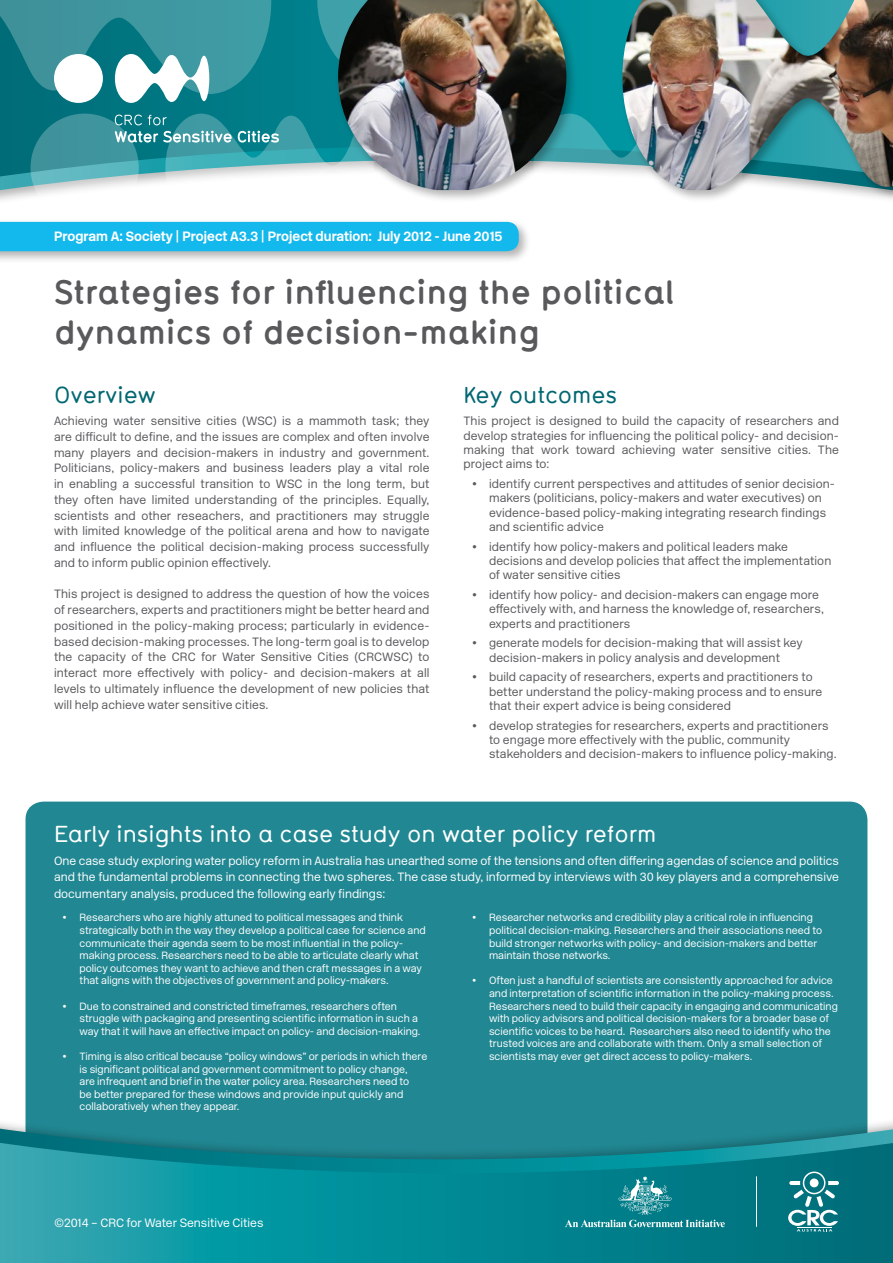
<style>
.page{position:relative;width:893px;height:1263px;background:#fff}
.page>*{position:absolute;margin:0;border:0;box-sizing:border-box;transform-origin:0 0}
.t1{font:700 33px/39.6px "Typ 1451";color:#58595b}
.t2{font:500 22.5px "Typ 1451";color:#fff}
.t3{font:500 22.5px "Typ 1451";color:#006772}
.t4{font:700 13.5px "New Rail Alphabet";color:#fff}
.t5{font:300 12px/15.8px "New Rail Alphabet";letter-spacing:.01em;color:#58595b}
.t6{font:300 12px/16.5px "New Rail Alphabet";color:#fff;text-align:justify}
.t7{font:300 10.5px/12.6px "New Rail Alphabet";color:#fff}
</style>
<div class="page">
<div style="left:26px;top:801px;width:841px;height:431px;background:#218792;border-radius:18px"></div>
<div style="left:0;top:1106px;width:893px;height:157px;background:#218792"></div>
<svg style="left:0;top:1117px;width:893px;height:14px"></svg>
<svg style="left:0;top:1131px;width:893px;height:132px;background:#0d8a95"></svg>
<svg style="left:0;top:94px;width:334px;height:20px;background:#007783"></svg>
<svg style="left:0;top:0;width:334px;height:94px;background:#268b95"></svg>
<div style="left:334px;top:0;width:559px;height:203px;background:#000;opacity:.3"></div>
<img style="left:338px;top:0;width:555px;height:190px">
<svg style="left:54px;top:54px;width:155px;height:49px"></svg>
<div style="left:0;top:218px;width:531px;height:46px;background:#000;opacity:.3"></div>
<svg style="left:0;top:114px;width:742px;height:137px"></svg>
<svg style="left:788px;top:1171px;width:51px;height:60px;background:#44979f"></svg>
<svg style="left:565px;top:1176px;width:160px;height:51px;background:#1b8a94"></svg>
<hr style="left:756px;top:1176px;width:1px;height:51px;background:#fff">
<p class="t4" style="left:54px;top:227px;width:450px">Program A: Society | Project A3.3 | Project duration: July 2012 - June 2015</p>
<h1 class="t1" style="left:54px;top:271px;width:622px">Strategies for influencing the political dynamics of decision-making</h1>
<h2 class="t3" style="left:54px;top:379px;width:103px">Overview</h2>
<p class="t5" style="left:54px;top:413px;width:377px;text-align:justify">Achieving water sensitive cities (WSC) is a mammoth task; they are difficult to define, and the issues are complex and often involve many players and decision-makers in industry and government.<br>Politicians, policy-makers and business leaders play a vital role in enabling a successful transition to WSC in the long term, but they often have limited understanding of the principles. Equally, scientists and other reseachers, and practitioners may struggle with limited knowledge of the political arena and how to navigate and influence the political decision-making process successfully and to inform public opinion effectively.</p>
<p class="t5" style="left:54px;top:586px;width:377px;text-align:justify">This project is designed to address the question of how the voices of researchers, experts and practitioners might be better heard and positioned in the policy-making process; particularly in evidence&shy;based decision-making processes. The long-term goal is to develop the capacity of the CRC for Water Sensitive Cities (CRCWSC) to interact more effectively with policy- and decision-makers at all levels to ultimately influence the development of new policies that will help achieve water sensitive cities.</p>
<h2 class="t3" style="left:463px;top:379px;width:155px">Key outcomes</h2>
<p class="t5" style="left:463px;top:414px;width:377px;line-height:14.4px;text-align:justify">This project is designed to build the capacity of researchers and develop strategies for influencing the political policy- and decision&shy;making that work toward achieving water sensitive cities. The project aims to:</p>
<p class="t5" style="left:489px;top:476px;width:348px;line-height:14.4px;text-indent:-17px">• identify current perspectives and attitudes of senior decision&shy;makers (politicians, policy-makers and water executives) on evidence-based policy-making integrating research findings and scientific advice</p>
<p class="t5" style="left:489px;top:539px;width:344px;line-height:14.4px;text-indent:-17px">• identify how policy-makers and political leaders make decisions and develop policies that affect the implementation of water sensitive cities</p>
<p class="t5" style="left:489px;top:587px;width:336px;line-height:14.4px;text-indent:-17px">• identify how policy- and decision-makers can engage more effectively with, and harness the knowledge of, researchers, experts and practitioners</p>
<p class="t5" style="left:472px;top:636px;width:332px;line-height:14.4px;text-align:center">• generate models for decision-making that will assist key decision-makers in policy analysis and development</p>
<p class="t5" style="left:489px;top:670px;width:335px;line-height:14.4px;text-indent:-17px">• build capacity of researchers, experts and practitioners to better understand the policy-making process and to ensure that their expert advice is being considered</p>
<p class="t5" style="left:489px;top:718px;width:349px;line-height:14.4px;text-indent:-17px">• develop strategies for researchers, experts and practitioners to engage more effectively with the public, community stakeholders and decision-makers to influence policy-making.</p>
<h2 class="t2" style="left:54px;top:818px;width:604px">Early insights into a case study on water policy reform</h2>
<p class="t6" style="left:54px;top:852px;width:786px">One case study exploring water policy reform in Australia has unearthed some of the tensions and often differing agendas of science and politics and the fundamental problems in connecting the two spheres. The case study, informed by interviews with 30 key players and a comprehensive documentary analysis, produced the following early findings:</p>
<p class="t7" style="left:80px;top:911px;width:348px;text-indent:-17px">• Researchers who are highly attuned to political messages and think strategically both in the way they develop a political case for science and communicate their agenda seem to be most influential in the policy&shy;making process. Researchers need to be able to articulate clearly what policy outcomes they want to achieve and then craft messages in a way that aligns with the objectives of government and policy-makers.</p>
<p class="t7" style="left:80px;top:999px;width:342px;text-indent:-17px">• Due to constrained and constricted timeframes, researchers often struggle with packaging and presenting scientific information in such a way that it will have an effective impact on policy- and decision-making.</p>
<p class="t7" style="left:80px;top:1050px;width:349px;text-indent:-17px">• Timing is also critical because “policy windows” or periods in which there is significant political and government commitment to policy change,<br>are infrequent and brief in the water policy area. Researchers need to<br>be better prepared for these windows and provide input quickly and collaboratively when they appear.</p>
<p class="t6" style="left:54px;top:1214px;width:211px">©2014 – CRC for Water Sensitive Cities</p>
<p class="t7" style="left:489px;top:911px;width:335px;text-indent:-17px">• Researcher networks and credibility play a critical role in influencing political decision-making. Researchers and their associations need to build stronger networks with policy- and decision-makers and better maintain those networks.</p>
<p class="t7" style="left:489px;top:974px;width:350px;text-indent:-17px">• Often just a handful of scientists are consistently approached for advice and interpretation of scientific information in the policy-making process.<br>Researchers need to build their capacity in engaging and communicating with policy advisors and political decision-makers for a broader base of scientific voices to be heard. Researchers also need to identify who the trusted voices are and collaborate with them. Only a small selection of scientists may ever get direct access to policy-makers.</p>
</div>
